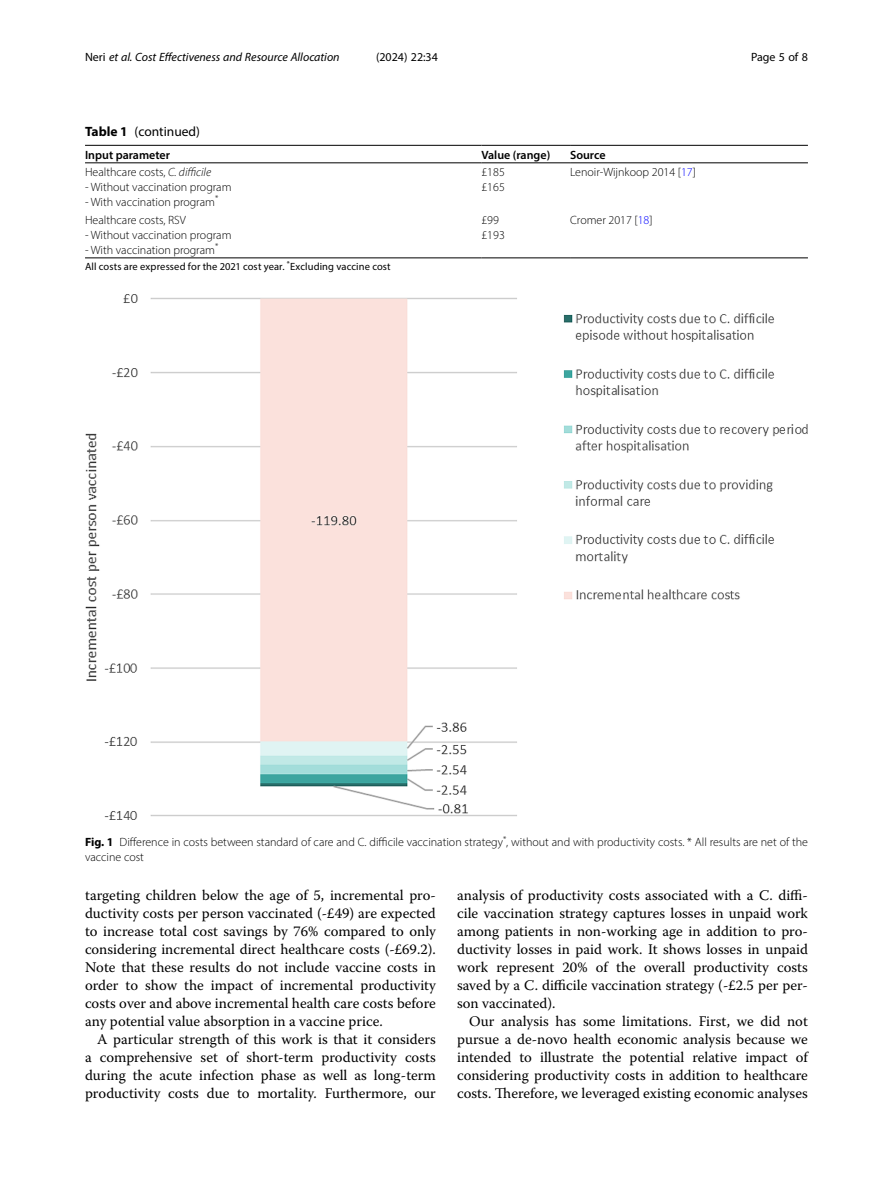
<style>
.page{position:relative;width:893px;height:1191px;background:#fff}
.page>*{position:absolute;margin:0;border:0;box-sizing:border-box;transform-origin:0 0}
.Body_Text_Indent{font:14.7px/18px "Warnock Pro";color:#000;text-align:justify}
.Table_Continued{font:13.5px "Myriad Pro";color:#000}
.Table_Body{font:300 12px "Myriad Pro";color:#000}
.Figure_Caption{font:300 12px/15px "Myriad Pro";color:#000}
.t1{font:italic 12px "Myriad Pro";color:#000}
.Table_Head{font:600 12px "Myriad Pro";color:#000}
.t2{font:12px "Myriad Pro";color:#000}
.Table_Footnote{font:10.5px "Myriad Pro";letter-spacing:.01em;color:#000}
.s1{font-style:normal}
.s2{font-weight:700}
.s3{font-style:italic}
.s4{color:#00f}
</style>
<div class="page">
<img style="left:85px;top:295px;width:723px;height:524px">
<hr style="left:85px;top:163px;width:396px;height:1px;background:#000">
<hr style="left:481px;top:145px;width:89px;height:1px;background:#000">
<hr style="left:481px;top:163px;width:89px;height:1px;background:#000">
<hr style="left:570px;top:145px;width:238px;height:1px;background:#000">
<hr style="left:570px;top:163px;width:238px;height:1px;background:#000">
<hr style="left:481px;top:258px;width:89px;height:1px;background:#000">
<hr style="left:570px;top:258px;width:238px;height:1px;background:#000">
<hr style="left:85px;top:258px;width:396px;height:1px;background:#000">
<hr style="left:85px;top:145px;width:396px;height:1px;background:#000">
<p class="t1" style="left:85px;top:50px;width:256px"><span class="s1">Neri</span> et al. Cost Effectiveness and Resource Allocation</p>
<p class="t2" style="left:376px;top:50px;width:63px">(2024) 22:34</p>
<p class="t2" style="left:751px;top:50px;width:58px">Page 5 of 8</p>
<p class="Table_Continued" style="left:85px;top:123px;width:116px"><span class="s2">Table 1</span> (continued)</p>
<p class="Table_Head" style="left:85px;top:147px;width:86px">Input parameter</p>
<p class="Table_Head" style="left:481px;top:147px;width:70px">Value (range)</p>
<p class="Table_Head" style="left:570px;top:147px;width:37px">Source</p>
<p class="Table_Body" style="left:85px;top:165px;width:128px">Healthcare costs, <span class="s3">C. difficile</span></p>
<p class="Table_Body" style="left:85px;top:180px;width:148px">- Without vaccination program</p>
<p class="Table_Body" style="left:85px;top:195px;width:135px">- With vaccination program<sup>*</sup></p>
<p class="Table_Body" style="left:570px;top:165px;width:127px">Lenoir-Wijnkoop 2014 [<span class="s4">17</span>]</p>
<p class="Table_Body" style="left:481px;top:165px;width:25px">£185</p>
<p class="Table_Body" style="left:481px;top:180px;width:25px">£165</p>
<p class="Table_Body" style="left:85px;top:212px;width:102px">Healthcare costs, RSV</p>
<p class="Table_Body" style="left:85px;top:227px;width:148px">- Without vaccination program</p>
<p class="Table_Body" style="left:85px;top:242px;width:135px">- With vaccination program<sup>*</sup></p>
<p class="Table_Footnote" style="left:85px;top:260px;width:307px">All costs are expressed for the 2021 cost year. <sup>*</sup>Excluding vaccine cost</p>
<p class="Table_Body" style="left:481px;top:212px;width:19px">£99</p>
<p class="Table_Body" style="left:481px;top:227px;width:25px">£193</p>
<p class="Table_Body" style="left:570px;top:212px;width:84px">Cromer 2017 [<span class="s4">18</span>]</p>
<p class="Figure_Caption" style="left:85px;top:835px;width:724px"><span class="s2">Fig. 1</span> Difference in costs between standard of care and C. difficile vaccination strategy<sup>*</sup>, without and with productivity costs. * All results are net of the vaccine cost</p>
<p class="Body_Text_Indent" style="left:85px;top:886px;width:352px">targeting children below the age of 5, incremental pro&shy;ductivity costs per person vaccinated (-£49) are expected to increase total cost savings by 76% compared to only considering incremental direct healthcare costs (-£69.2).<br>Note that these results do not include vaccine costs in order to show the impact of incremental productivity costs over and above incremental health care costs before any potential value absorption in a vaccine price.</p>
<p class="Body_Text_Indent" style="left:85px;top:1030px;width:352px;text-indent:12px">A particular strength of this work is that it considers a comprehensive set of short-term productivity costs during the acute infection phase as well as long-term productivity costs due to mortality. Furthermore, our</p>
<p class="Body_Text_Indent" style="left:457px;top:886px;width:352px">analysis of productivity costs associated with a C. diffi&shy;cile vaccination strategy captures losses in unpaid work among patients in non-working age in addition to pro&shy;ductivity losses in paid work. It shows losses in unpaid work represent 20% of the overall productivity costs saved by a C. difficile vaccination strategy (-£2.5 per per&shy;son vaccinated).</p>
<p class="Body_Text_Indent" style="left:457px;top:1012px;width:352px;text-indent:12px">Our analysis has some limitations. First, we did not pursue a de-novo health economic analysis because we intended to illustrate the potential relative impact of considering productivity costs in addition to healthcare costs. Therefore, we leveraged existing economic analyses</p>
</div>
